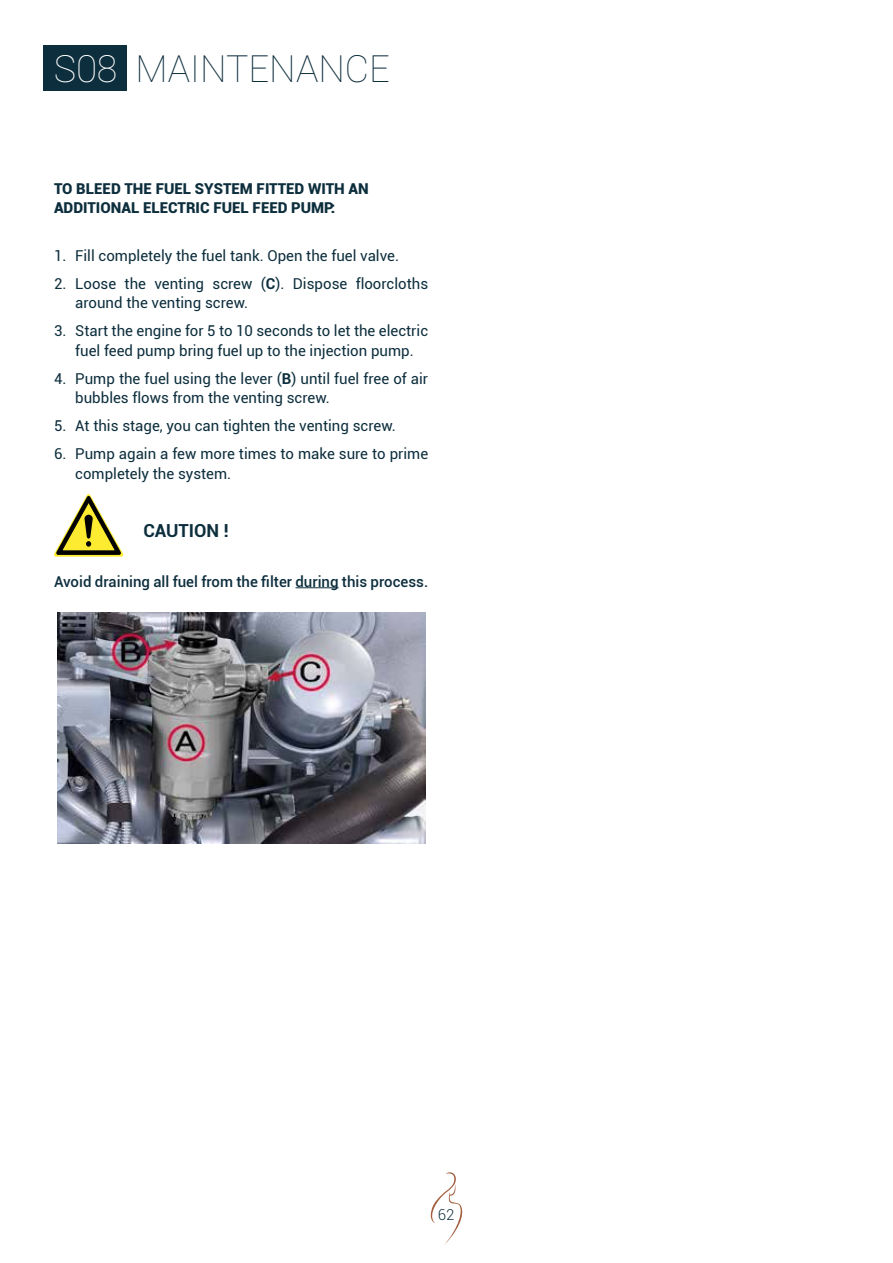
<style>
.page{position:relative;width:893px;height:1263px;background:#fff}
.page>*{position:absolute;margin:0;border:0;box-sizing:border-box;transform-origin:0 0}
.t1{font:100 37.5px "Roboto";color:#0d2e3d}
.t2{font:700 18px "Roboto";color:#0d2e3d}
.t3{font:15px/19.5px "Roboto";color:#0d2e3d}
.t4{font:900 15px/19.5px "Roboto";color:#0d2e3d}
.t5{font:500 15px "Roboto";color:#0d2e3d}
.t6{font:300 15px "Roboto";color:#0d2e3d}
.s1{color:#fff}
.s2{font-weight:700}
</style>
<div class="page">
<svg style="left:430px;top:1172px;width:33px;height:73px"></svg>
<div style="left:43px;top:45px;width:84px;height:46px;background:#0d2e3d"></div>
<hr style="left:295px;top:587px;width:44px;height:1px;background:#0d2e3d">
<svg style="left:54px;top:494px;width:69px;height:63px"></svg>
<img style="left:57px;top:612px;width:368px;height:232px">
<h1 class="t1" style="left:54px;top:43px;width:337px"><span class="s1">S08</span> MAINTENANCE</h1>
<p class="t4" style="left:54px;top:178px;width:316px">TO BLEED THE FUEL SYSTEM FITTED WITH AN<br>ADDITIONAL ELECTRIC FUEL FEED PUMP:</p>
<p class="t3" style="left:54px;top:245px;width:347px">1. Fill completely the fuel tank. Open the fuel valve.</p>
<p class="t3" style="left:75px;top:273px;width:354px;text-indent:-21px">2. Loose the venting screw (<span class="s2">C</span>). Dispose floorcloths around the venting screw.</p>
<p class="t3" style="left:54px;top:320px;width:376px;text-align:center">3. Start the engine for 5 to 10 seconds to let the electric fuel feed pump bring fuel up to the injection pump.</p>
<p class="t3" style="left:75px;top:368px;width:354px;text-indent:-21px">4. Pump the fuel using the lever (<span class="s2">B</span>) until fuel free of air bubbles flows from the venting screw.</p>
<p class="t3" style="left:54px;top:415px;width:343px">5. At this stage, you can tighten the venting screw.</p>
<p class="t3" style="left:75px;top:443px;width:354px;text-indent:-21px">6. Pump again a few more times to make sure to prime completely the system.</p>
<p class="t2" style="left:144px;top:518px;width:87px">CAUTION !</p>
<p class="t5" style="left:54px;top:571px;width:376px">Avoid draining all fuel from the filter during this process.</p>
<p class="t6" style="left:438px;top:1204px;width:18px">62</p>
</div>
